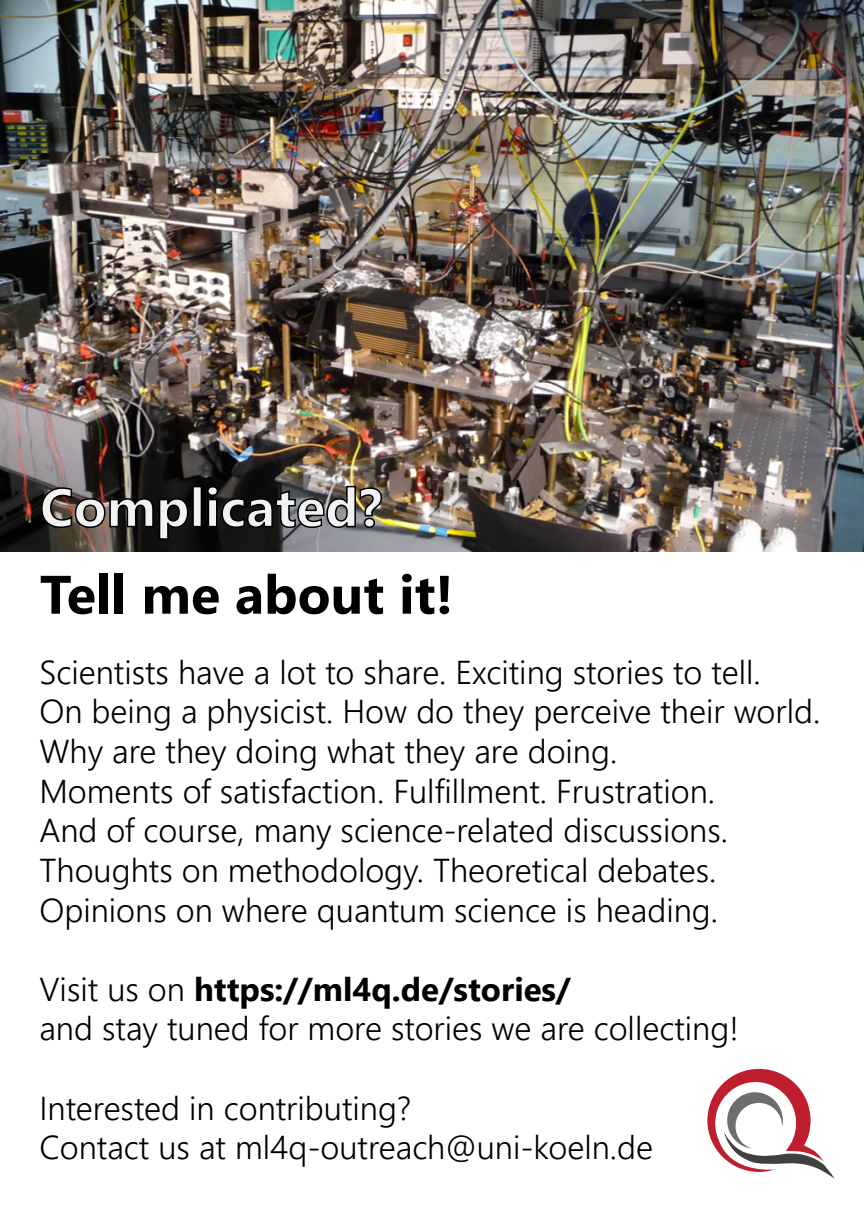
<style>
.page{position:relative;width:864px;height:1205px;background:#fff}
.page>*{position:absolute;margin:0;border:0;box-sizing:border-box;transform-origin:0 0}
.t1{font:700 54px "Segoe UI";color:#000}
.t2{font:700 54px "Segoe UI";color:#f2f2f2}
.t3{font:300 33px/39.6px "Segoe UI";color:#000}
.s1{font-weight:700}
</style>
<div class="page">
<img style="left:0;top:0;width:864px;height:551px">
<svg style="left:40px;top:486px;width:149px;height:54px"></svg>
<div style="left:192px;top:485px;width:10px;height:42px;border:2px solid #000"></div>
<img style="left:206px;top:485px;width:177px;height:43px">
<svg style="left:707px;top:1068px;width:127px;height:110px"></svg>
<h1 class="t2" style="left:40px;top:456px;width:344px">Complicated?</h1>
<h1 class="t1" style="left:40px;top:543px;width:415px">Tell me about it!</h1>
<p class="t3" style="left:39px;top:648px;width:782px">Scientists have a lot to share. Exciting stories to tell.<br>On being a physicist. How do they perceive their world.<br>Why are they doing what they are doing.<br>Moments of satisfaction. Fulfillment. Frustration.<br>And of course, many science-related discussions.<br>Thoughts on methodology. Theoretical debates.<br>Opinions on where quantum science is heading.</p>
<p class="t3" style="left:39px;top:965px;width:701px">Visit us on <span class="s1">https://ml4q.de/stories/<br></span>and stay tuned for more stories we are collecting!</p>
<p class="t3" style="left:39px;top:1084px;width:615px">Interested in contributing?<br>Contact us at ml4q-outreach@uni-koeln.de</p>
</div>
